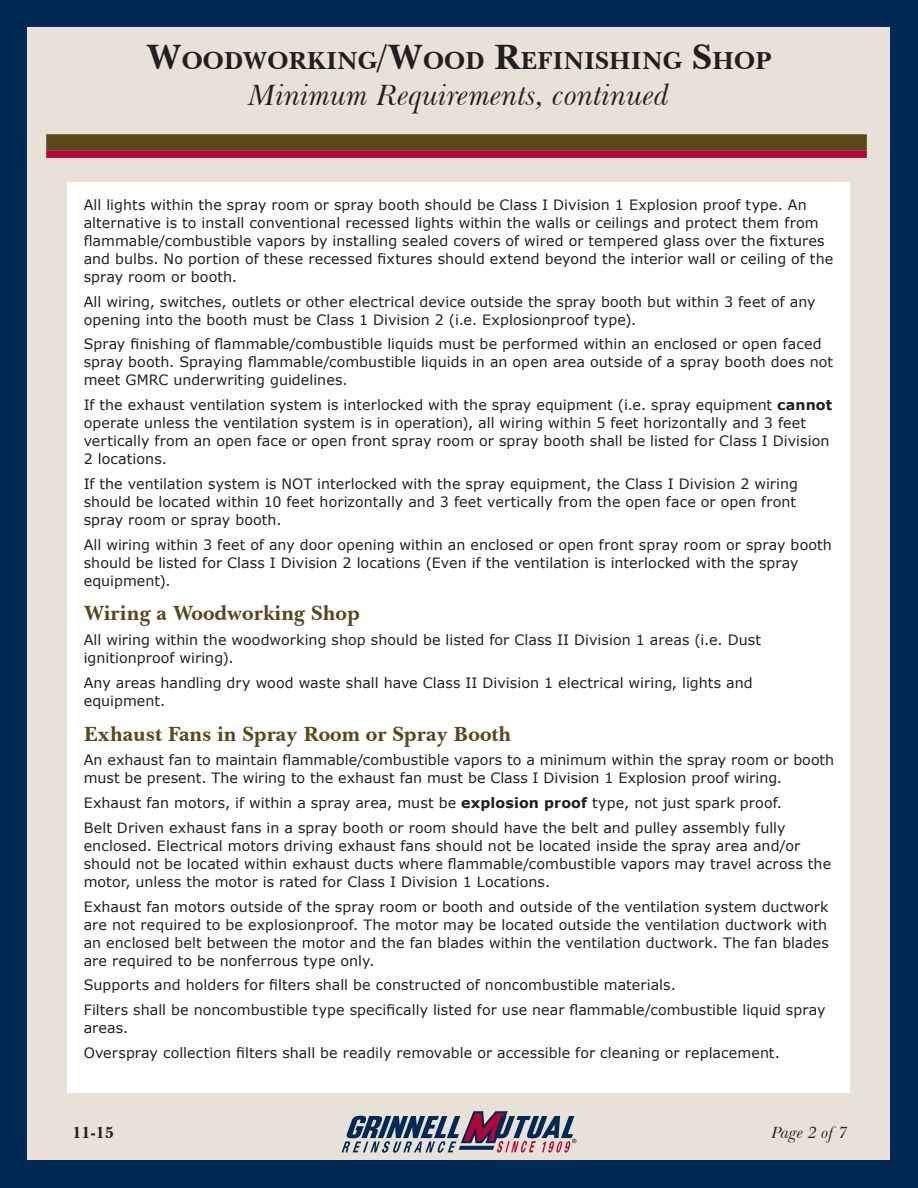
<style>
.page{position:relative;width:918px;height:1188px;background:#002953}
.page>*{position:absolute;margin:0;border:0;box-sizing:border-box;transform-origin:0 0}
.t1{font:italic 30px "Baskerville BT";color:#231f20}
.t2{font:700 25.2px "Baskerville BT";color:#231f20}
.Subhead{font:700 21px "Baskerville BT";color:#5a471a}
.t3{font:italic 16.5px "Baskerville BT";color:#231f20}
.t4{font:700 16.5px "Baskerville BT";color:#231f20}
.Body{font:14.25px/18px "Verdana";letter-spacing:.005em;color:#231f20}
.s1{font-size:36px}
.s2{font-weight:700}
</style>
<div class="page">
<div style="left:28px;top:28px;width:862px;height:1132px;background:#e7e1d8"></div>
<svg style="left:342px;top:1111px;width:234px;height:42px"></svg>
<div style="left:46px;top:134px;width:821px;height:17px;background:#5a471a;border:2px solid #5a471a"></div>
<div style="left:46px;top:151px;width:821px;height:7px;background:#b50536;border:2px solid #b50536"></div>
<div style="left:67px;top:183px;width:783px;height:910px;background:#fff"></div>
<p class="t2" style="left:146px;top:45px;width:627px"><span class="s1">W</span>OODWORKING<span class="s1">/W</span>OOD <span class="s1">R</span>EFINISHING <span class="s1">S</span>HOP</p>
<p class="t1" style="left:248px;top:77px;width:423px">Minimum Requirements, continued</p>
<p class="Body" style="left:84px;top:196px;width:751px">All lights within the spray room or spray booth should be Class I Division 1 Explosion proof type. An alternative is to install conventional recessed lights within the walls or ceilings and protect them from flammable/combustible vapors by installing sealed covers of wired or tempered glass over the fixtures and bulbs. No portion of these recessed fixtures should extend beyond the interior wall or ceiling of the spray room or booth.</p>
<p class="Body" style="left:84px;top:292px;width:734px">All wiring, switches, outlets or other electrical device outside the spray booth but within 3 feet of any opening into the booth must be Class 1 Division 2 (i.e. Explosionproof type).</p>
<p class="Body" style="left:84px;top:335px;width:751px">Spray finishing of flammable/combustible liquids must be performed within an enclosed or open faced spray booth. Spraying flammable/combustible liquids in an open area outside of a spray booth does not meet GMRC underwriting guidelines.</p>
<p class="Body" style="left:84px;top:396px;width:750px">If the exhaust ventilation system is interlocked with the spray equipment (i.e. spray equipment <span class="s2">cannot </span>operate unless the ventilation system is in operation), all wiring within 5 feet horizontally and 3 feet vertically from an open face or open front spray room or spray booth shall be listed for Class I Division 2 locations.</p>
<p class="Body" style="left:84px;top:475px;width:716px">If the ventilation system is NOT interlocked with the spray equipment, the Class I Division 2 wiring should be located within 10 feet horizontally and 3 feet vertically from the open face or open front spray room or spray booth.</p>
<p class="Body" style="left:84px;top:535px;width:750px">All wiring within 3 feet of any door opening within an enclosed or open front spray room or spray booth should be listed for Class I Division 2 locations (Even if the ventilation is interlocked with the spray equipment).</p>
<p class="Subhead" style="left:84px;top:600px;width:278px">Wiring a Woodworking Shop</p>
<p class="Body" style="left:84px;top:631px;width:679px">All wiring within the woodworking shop should be listed for Class II Division 1 areas (i.e. Dust ignitionproof wiring).</p>
<p class="Body" style="left:84px;top:674px;width:671px">Any areas handling dry wood waste shall have Class II Division 1 electrical wiring, lights and equipment.</p>
<p class="Subhead" style="left:84px;top:721px;width:429px">Exhaust Fans in Spray Room or Spray Booth</p>
<p class="Body" style="left:84px;top:751px;width:752px">An exhaust fan to maintain flammable/combustible vapors to a minimum within the spray room or booth must be present. The wiring to the exhaust fan must be Class I Division 1 Explosion proof wiring.</p>
<p class="Body" style="left:84px;top:794px;width:700px">Exhaust fan motors, if within a spray area, must be <span class="s2">explosion proof</span> type, not just spark proof.</p>
<p class="Body" style="left:84px;top:819px;width:749px">Belt Driven exhaust fans in a spray booth or room should have the belt and pulley assembly fully enclosed. Electrical motors driving exhaust fans should not be located inside the spray area and/or should not be located within exhaust ducts where flammable/combustible vapors may travel across the motor, unless the motor is rated for Class I Division 1 Locations.</p>
<p class="Body" style="left:84px;top:897px;width:747px;text-align:justify">Exhaust fan motors outside of the spray room or booth and outside of the ventilation system ductwork are not required to be explosionproof. The motor may be located outside the ventilation ductwork with an enclosed belt between the motor and the fan blades within the ventilation ductwork. The fan blades are required to be nonferrous type only.</p>
<p class="Body" style="left:84px;top:976px;width:594px">Supports and holders for filters shall be constructed of noncombustible materials.</p>
<p class="Body" style="left:84px;top:1001px;width:743px">Filters shall be noncombustible type specifically listed for use near flammable/combustible liquid spray areas.</p>
<p class="Body" style="left:84px;top:1044px;width:698px">Overspray collection filters shall be readily removable or accessible for cleaning or replacement.</p>
<p class="t4" style="left:72px;top:1122px;width:43px">11-15</p>
<p class="t3" style="left:771px;top:1122px;width:78px">Page 2 of 7</p>
</div>
